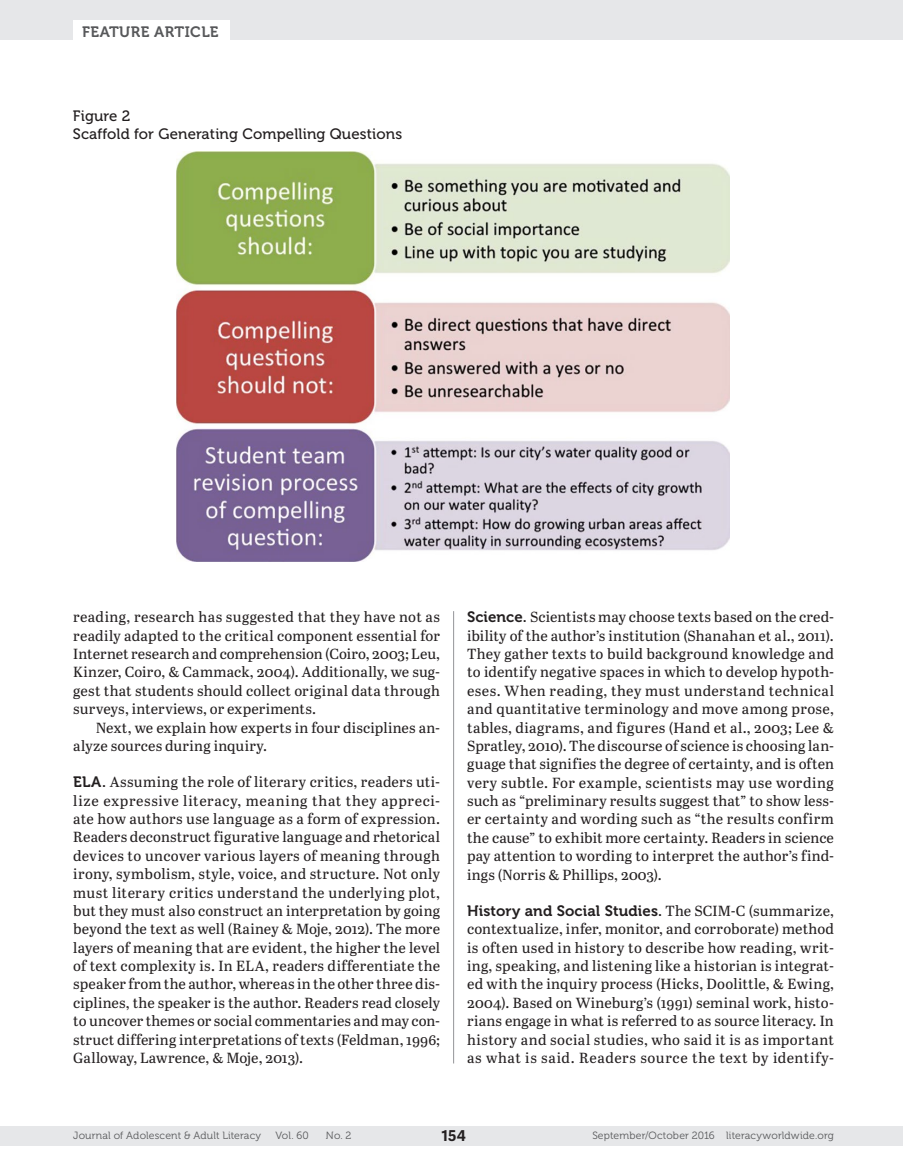
<style>
.page{position:relative;width:903px;height:1173px;background:#fff}
.page>*{position:absolute;margin:0;border:0;box-sizing:border-box;transform-origin:0 0}
.t1{font:15px/18px "Museo 500";letter-spacing:.01em;color:#231f20}
.t2{font:15px "Museo 700";letter-spacing:.01em;color:#231f20}
.t3{font:15px "Museo 700";letter-spacing:.03em;color:#57585a}
.t4{font:700 15px "Adelle Sans";color:#231f20}
.t5{font:14.7px/18.3px "Abril Text";letter-spacing:.015em;color:#231f20;text-align:justify}
.t6{font:10.5px "Museo 300";letter-spacing:.015em;color:#57585a}
.s1{font-family:"Museo 700";font-size:15px}
.s2{font-family:"Abril Text";font-size:14.7px}
</style>
<div class="page">
<div style="left:0;top:1125px;width:903px;height:20px;background:#e6e7e9"></div>
<div style="left:0;top:0;width:903px;height:39px;background:#e6e7e9"></div>
<div style="left:73px;top:21px;width:156px;height:21px;background:#fff"></div>
<div style="left:890px;top:0;width:13px;height:40px;background:#e6e7e9"></div>
<hr style="left:453px;top:611px;width:1px;height:452px;background:#939598">
<img style="left:177px;top:152px;width:552px;height:409px">
<p class="t3" style="left:82px;top:23px;width:138px">FEATURE ARTICLE</p>
<p class="t1" style="left:73px;top:107px;width:331px">Figure 2<br>Scaffold for Generating Compelling Questions</p>
<p class="t5" style="left:73px;top:607px;width:368px">reading, research has suggested that they have not as readily adapted to the critical component essential for Internet research and comprehension (Coiro, 2003; Leu, Kinzer, Coiro, &amp; Cammack, 2004). Additionally, we sug&shy;gest that students should collect original data through surveys, interviews, or experiments.</p>
<p class="t5" style="left:73px;top:717px;width:368px;text-indent:23px">Next, we explain how experts in four disciplines an&shy;alyze sources during inquiry.</p>
<p class="t5" style="left:73px;top:772px;width:368px"><span class="s1">ELA.</span> Assuming the role of literary critics, readers uti&shy;lize expressive literacy, meaning that they appreci&shy;ate how authors use language as a form of expression.<br>Readers deconstruct figurative language and rhetorical devices to uncover various layers of meaning through irony, symbolism, style, voice, and structure. Not only must literary critics understand the underlying plot, but they must also construct an interpretation by going beyond the text as well (Rainey &amp; Moje, 2012). The more layers of meaning that are evident, the higher the level of text complexity is. In ELA, readers differentiate the speaker from the author, whereas in the other three dis&shy;ciplines, the speaker is the author. Readers read closely to uncover themes or social commentaries and may con&shy;struct differing interpretations of texts (Feldman, 1996; Galloway, Lawrence, &amp; Moje, 2013).</p>
<p class="t5" style="left:467px;top:607px;width:368px"><span class="s1">Science.</span> Scientists may choose texts based on the cred&shy;ibility of the author’s institution (Shanahan et al., 2011).<br>They gather texts to build background knowledge and to identify negative spaces in which to develop hypoth&shy;eses. When reading, they must understand technical and quantitative terminology and move among prose, tables, diagrams, and figures (Hand et al., 2003; Lee &amp; Spratley, 2010). The discourse of science is choosing lan&shy;guage that signifies the degree of certainty, and is often very subtle. For example, scientists may use wording such as “preliminary results suggest that” to show less&shy;er certainty and wording such as “the results confirm the cause” to exhibit more certainty. Readers in science pay attention to wording to interpret the author’s find&shy;ings (Norris &amp; Phillips, 2003).</p>
<p class="t2" style="left:467px;top:902px;width:368px">History and Social Studies. <span class="s2">The SCIM-C (summarize,</span></p>
<p class="t5" style="left:467px;top:919px;width:368px">contextualize, infer, monitor, and corroborate) method is often used in history to describe how reading, writ&shy;ing, speaking, and listening like a historian is integrat&shy;ed with the inquiry process (Hicks, Doolittle, &amp; Ewing, 2004). Based on Wineburg’s (1991) seminal work, histo&shy;rians engage in what is referred to as source literacy. In history and social studies, who said it is as important as what is said. Readers source the text by identify-</p>
<p class="t6" style="left:73px;top:1129px;width:189px">Journal of Adolescent &amp; Adult Literacy</p>
<p class="t6" style="left:275px;top:1129px;width:35px">Vol. 60</p>
<p class="t6" style="left:326px;top:1129px;width:27px">No. 2</p>
<p class="t4" style="left:441px;top:1124px;width:26px">154</p>
<p class="t6" style="left:592px;top:1129px;width:243px">September/October 2016 literacyworldwide.org</p>
</div>
